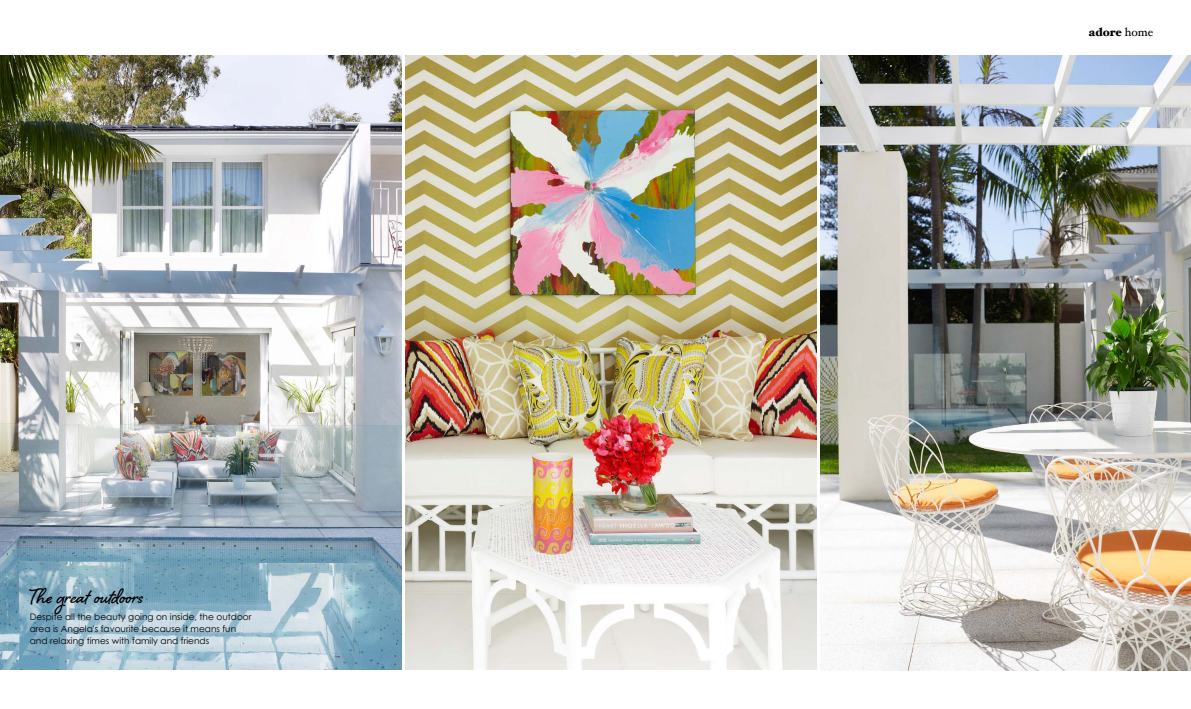
<style>
.page{position:relative;width:1191px;height:709px;background:#fff}
.page>*{position:absolute;margin:0;border:0;box-sizing:border-box;transform-origin:0 0}
.t1{font:700 27px "Shelby";color:#000}
.t2{font:900 12px "Hoefler Text";color:#000}
.t3{font:9px/12px "Century Gothic";color:#000}
.s1{font-weight:400}
</style>
<div class="page">
<img style="left:405px;top:55px;width:411px;height:614px">
<img style="left:0;top:55px;width:401px;height:614px">
<img style="left:820px;top:55px;width:371px;height:616px">
<p class="t1" style="left:30px;top:578px;width:115px">The great outdoors</p>
<p class="t3" style="left:30px;top:610px;width:223px">Despite all the beauty going on inside, the outdoor area is Angela's favourite because it means fun and relaxing times with family and friends</p>
<p class="t2" style="left:1089px;top:25px;width:66px">adore <span class="s1">home</span></p>
</div>
